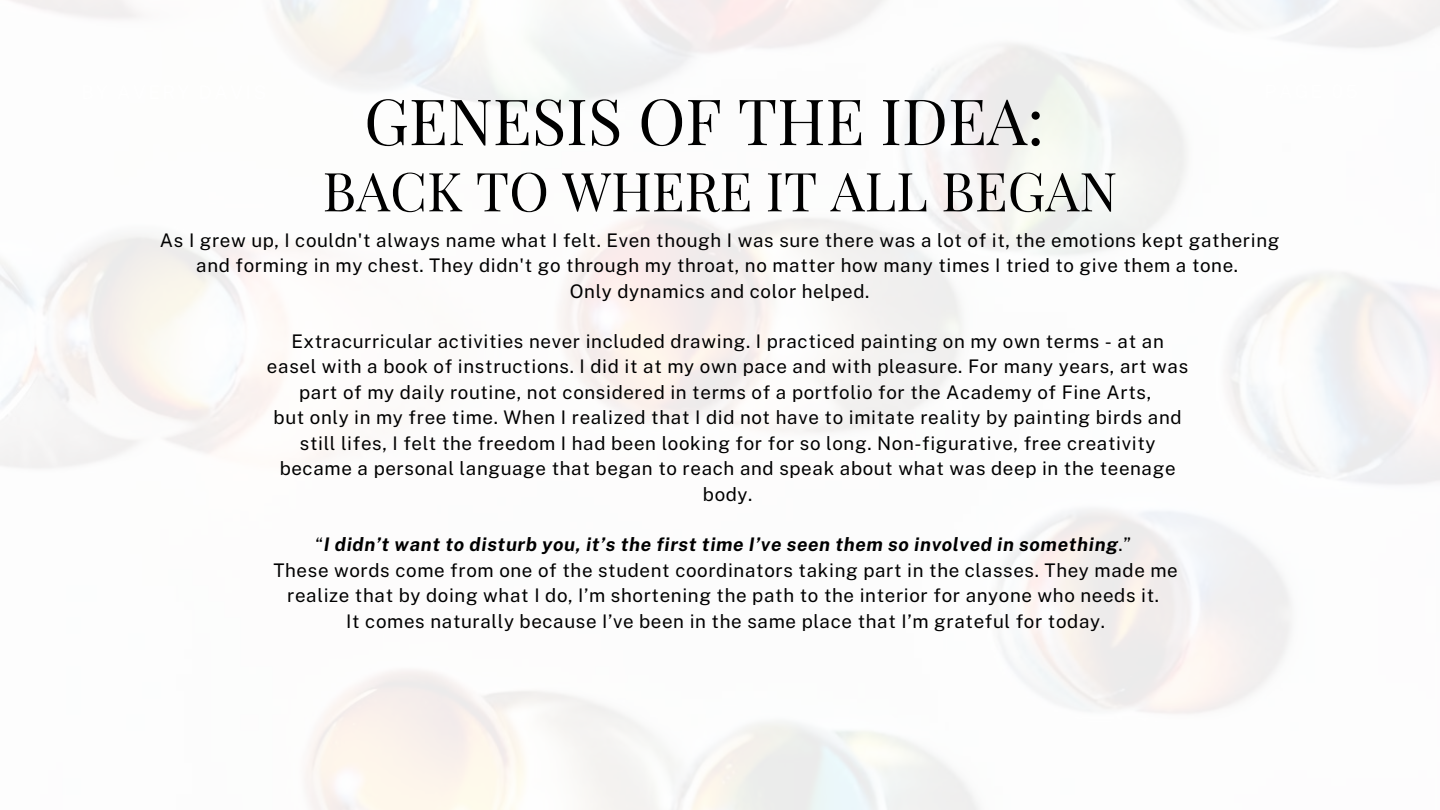
<style>
.page{position:relative;width:1440px;height:810px;background:#fff}
.page>*{position:absolute;margin:0;border:0;box-sizing:border-box;transform-origin:0 0}
.t1{font:63.8px "Playfair Display";color:#000}
.t2{font:53.8px "Playfair Display";color:#000}
.t3{font:18.8px/25.5px "Public Sans";letter-spacing:.035em;color:#000;text-align:center}
.t4{font:italic 700 18.8px "Public Sans";letter-spacing:.035em;color:#000}
.s1{font-weight:400;font-style:normal}
</style>
<div class="page">
<p class="t1" style="left:364px;top:76px;width:682px">GENESIS OF THE IDEA:</p>
<h2 class="t2" style="left:323px;top:153px;width:796px">BACK TO WHERE IT ALL BEGAN</h2>
<h1 class="t3" style="left:160px;top:227px;width:1121px">As I grew up, I couldn't always name what I felt. Even though I was sure there was a lot of it, the emotions kept gathering and forming in my chest. They didn't go through my throat, no matter how many times I tried to give them a tone.</h1>
<h2 class="t3" style="left:570px;top:278px;width:301px">Only dynamics and color helped.</h2>
<p class="t3" style="left:267px;top:328px;width:923px">Extracurricular activities never included drawing. I practiced painting on my own terms - at an easel with a book of instructions. I did it at my own pace and with pleasure. For many years, art was part of my daily routine, not considered in terms of a portfolio for the Academy of Fine Arts,</p>
<p class="t3" style="left:274px;top:405px;width:910px">but only in my free time. When I realized that I did not have to imitate reality by painting birds and still lifes, I felt the freedom I had been looking for for so long. Non-figurative, free creativity became a personal language that began to reach and speak about what was deep in the teenage body.</p>
<p class="t4" style="left:315px;top:533px;width:817px"><span class="s1">“</span>I didn’t want to disturb you, it’s the first time I’ve seen them so involved in something<span class="s1">.”</span></p>
<p class="t3" style="left:273px;top:557px;width:906px">These words come from one of the student coordinators taking part in the classes. They made me realize that by doing what I do, I’m shortening the path to the interior for anyone who needs it.</p>
<p class="t3" style="left:346px;top:608px;width:760px">It comes naturally because I’ve been in the same place that I’m grateful for today.</p>
</div>
